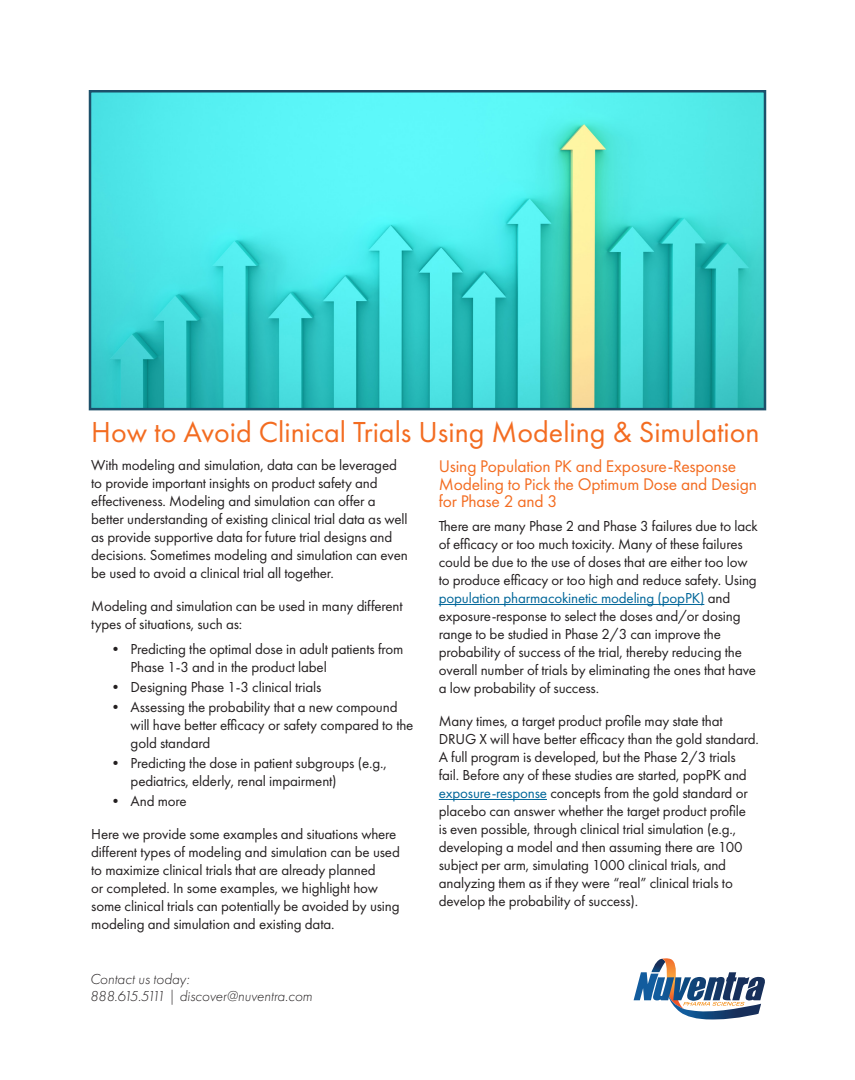
<style>
.page{position:relative;width:855px;height:1080px;background:#fff}
.page>*{position:absolute;margin:0;border:0;box-sizing:border-box;transform-origin:0 0}
.t1{font:30px "Futura PT";color:#f36c21}
.t2{font:17.5px/17.5px "Futura PT";letter-spacing:-.01em;color:#f36c21}
.t3{font:15px/18px "Futura PT";letter-spacing:-.01em;color:#231f20}
.t4{font:italic 300 15px "Futura PT";color:#231f20}
.s1{color:#069}
</style>
<div class="page">
<img style="left:92px;top:93px;width:671px;height:314px">
<div style="left:89px;top:90px;width:677px;height:320px;border:2px solid #1c506a"></div>
<hr style="left:439px;top:604px;width:265px;height:1px;background:#069">
<hr style="left:439px;top:799px;width:108px;height:1px;background:#069">
<img style="left:651px;top:959px;width:10px;height:13px">
<img style="left:661px;top:958px;width:15px;height:14px">
<img style="left:670px;top:1001px;width:91px;height:19px">
<img style="left:634px;top:972px;width:131px;height:29px">
<p class="t1" style="left:91px;top:414px;width:670px">How to Avoid Clinical Trials Using Modeling &amp; Simulation</p>
<p class="t3" style="left:91px;top:456px;width:318px">With modeling and simulation, data can be leveraged to provide important insights on product safety and effectiveness. Modeling and simulation can offer a better understanding of existing clinical trial data as well as provide supportive data for future trial designs and decisions. Sometimes modeling and simulation can even be used to avoid a clinical trial all together.</p>
<p class="t3" style="left:91px;top:597px;width:313px">Modeling and simulation can be used in many different types of situations, such as:</p>
<p class="t3" style="left:131px;top:640px;width:274px;text-indent:-22px">• Predicting the optimal dose in adult patients from<br>Phase 1-3 and in the product label</p>
<p class="t3" style="left:108px;top:678px;width:215px">• Designing Phase 1-3 clinical trials</p>
<p class="t3" style="left:131px;top:698px;width:284px;text-indent:-22px">• Assessing the probability that a new compound will have better efficacy or safety compared to the gold standard</p>
<p class="t3" style="left:131px;top:754px;width:258px;text-indent:-22px">• Predicting the dose in patient subgroups (e.g., pediatrics, elderly, renal impairment)</p>
<p class="t3" style="left:108px;top:792px;width:80px">• And more</p>
<p class="t3" style="left:91px;top:825px;width:310px">Here we provide some examples and situations where different types of modeling and simulation can be used to maximize clinical trials that are already planned<br>or completed. In some examples, we highlight how some clinical trials can potentially be avoided by using modeling and simulation and existing data.</p>
<p class="t4" style="left:90px;top:970px;width:101px">Contact us today:</p>
<p class="t4" style="left:90px;top:988px;width:224px">888.615.5111 | discover@nuventra.com</p>
<p class="t2" style="left:439px;top:458px;width:320px">Using Population PK and Exposure-Response<br>Modeling to Pick the Optimum Dose and Design for Phase 2 and 3</p>
<p class="t3" style="left:439px;top:517px;width:321px">There are many Phase 2 and Phase 3 failures due to lack of efficacy or too much toxicity. Many of these failures could be due to the use of doses that are either too low to produce efficacy or too high and reduce safety. Using <span class="s1">population pharmacokinetic modeling (popPK)</span> and exposure-response to select the doses and/or dosing range to be studied in Phase 2/3 can improve the probability of success of the trial, thereby reducing the overall number of trials by eliminating the ones that have a low probability of success.</p>
<p class="t3" style="left:439px;top:712px;width:322px">Many times, a target product profile may state that DRUG X will have better efficacy than the gold standard.<br>A full program is developed, but the Phase 2/3 trials fail. Before any of these studies are started, popPK and <span class="s1">exposure-response</span> concepts from the gold standard or placebo can answer whether the target product profile<br>is even possible, through clinical trial simulation (e.g., developing a model and then assuming there are 100 subject per arm, simulating 1000 clinical trials, and analyzing them as if they were “real” clinical trials to develop the probability of success).</p>
</div>
